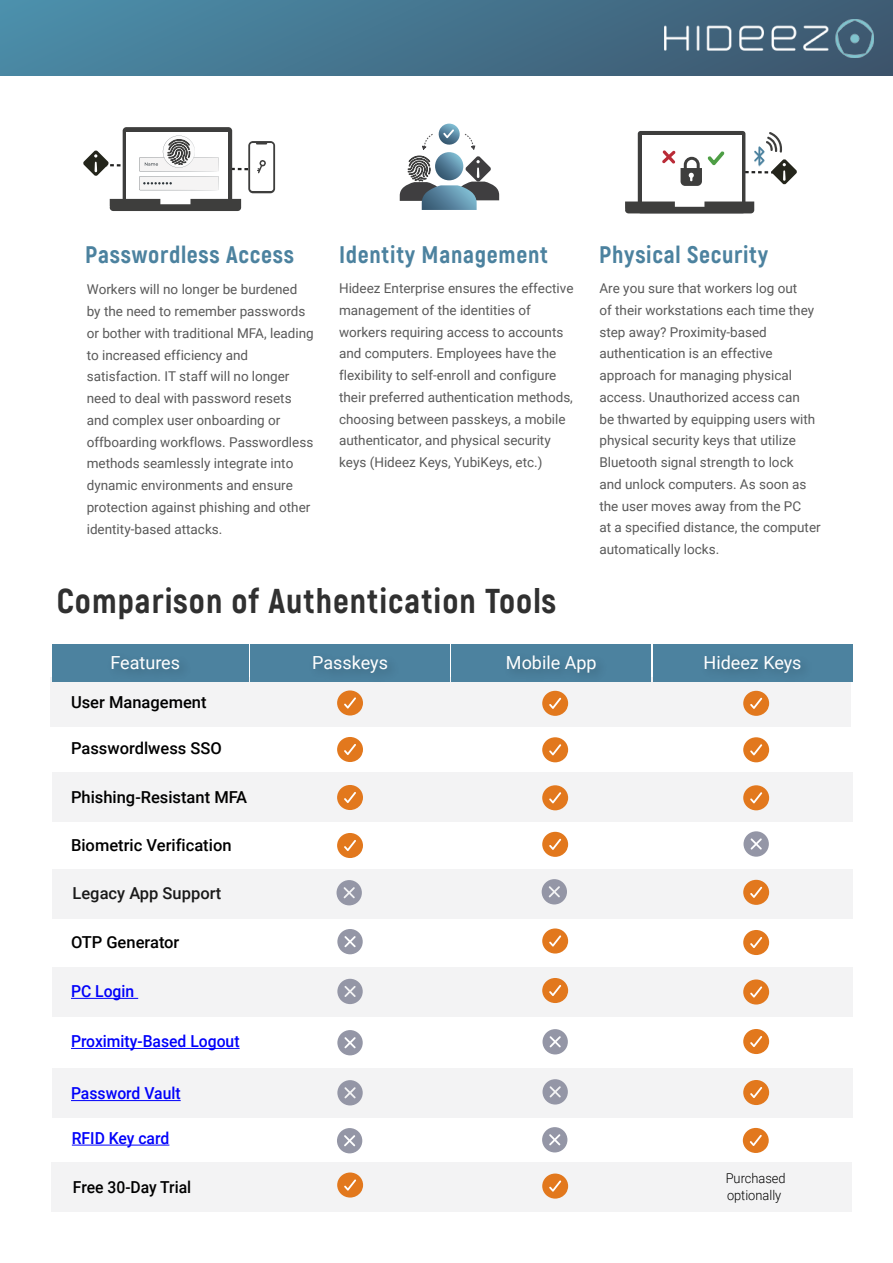
<style>
.page{position:relative;width:893px;height:1263px;background:#fff}
.page>*{position:absolute;margin:0;border:0;box-sizing:border-box;transform-origin:0 0}
.t1{font:800 34.5px "Akrobat";letter-spacing:.03em;color:#303030}
.t2{font:800 24px "Akrobat";letter-spacing:.03em;color:#4c829f}
.t3{font:18px "Roboto";color:#fff}
.t4{font:500 16.5px "Roboto";color:#000}
.t5{font:500 16.5px "Roboto";color:#0000fa;scale:.95 1}
.t6{font:500 16.5px "Roboto";color:#1a1a1a}
.t7{font:500 16.5px "Roboto";color:#000;scale:.95 1}
.t8{font:13.5px/21.8px "Roboto";color:#595959}
.t9{font:300 13.5px/16.5px "Roboto";color:#000;scale:.95 1}
</style>
<div class="page">
<div style="left:0;top:0;width:893px;height:75px;background:linear-gradient(to right,#4b8da8,#3e586f)"></div>
<img style="left:665px;top:19px;width:208px;height:38px">
<div style="left:50px;top:678px;width:801px;height:49px;background:#f3f3f4"></div>
<div style="left:52px;top:772px;width:801px;height:49px;background:#f3f3f4"></div>
<div style="left:52px;top:869px;width:801px;height:49px;background:#f3f3f4"></div>
<div style="left:52px;top:967px;width:801px;height:49px;background:#f3f3f4"></div>
<div style="left:52px;top:1068px;width:801px;height:50px;background:#f3f3f4"></div>
<div style="left:51px;top:1162px;width:801px;height:49px;background:#f3f3f4"></div>
<svg style="left:337px;top:1172px;width:26px;height:25px"></svg>
<svg style="left:542px;top:1173px;width:26px;height:25px"></svg>
<div style="left:52px;top:644px;width:197px;height:37px;background:#4c829f"></div>
<div style="left:653px;top:644px;width:199px;height:37px;background:#4c829f"></div>
<div style="left:251px;top:644px;width:199px;height:37px;background:#4c829f"></div>
<div style="left:452px;top:644px;width:199px;height:37px;background:#4c829f"></div>
<img style="left:102px;top:665px;width:95px;height:17px">
<img style="left:304px;top:663px;width:101px;height:19px">
<img style="left:497px;top:663px;width:117px;height:28px">
<img style="left:695px;top:663px;width:124px;height:28px">
<hr style="left:71px;top:998px;width:67px;height:1px;background:#0000fa">
<hr style="left:71px;top:1048px;width:169px;height:1px;background:#0000fa">
<hr style="left:71px;top:1100px;width:110px;height:1px;background:#0000fa">
<hr style="left:72px;top:1145px;width:97px;height:1px;background:#0000fa">
<svg style="left:337px;top:929px;width:26px;height:25px"></svg>
<svg style="left:337px;top:979px;width:26px;height:25px"></svg>
<svg style="left:337px;top:1030px;width:26px;height:25px"></svg>
<svg style="left:337px;top:1080px;width:26px;height:25px"></svg>
<svg style="left:542px;top:1029px;width:26px;height:25px"></svg>
<svg style="left:337px;top:880px;width:25px;height:25px"></svg>
<svg style="left:542px;top:879px;width:25px;height:25px"></svg>
<svg style="left:542px;top:1079px;width:26px;height:25px"></svg>
<svg style="left:743px;top:831px;width:26px;height:26px"></svg>
<svg style="left:337px;top:833px;width:26px;height:25px"></svg>
<svg style="left:337px;top:785px;width:26px;height:25px"></svg>
<svg style="left:337px;top:737px;width:26px;height:25px"></svg>
<svg style="left:337px;top:690px;width:26px;height:25px"></svg>
<svg style="left:542px;top:832px;width:26px;height:25px"></svg>
<svg style="left:542px;top:785px;width:26px;height:25px"></svg>
<svg style="left:542px;top:737px;width:26px;height:25px"></svg>
<svg style="left:542px;top:691px;width:26px;height:25px"></svg>
<svg style="left:542px;top:978px;width:26px;height:25px"></svg>
<svg style="left:542px;top:928px;width:26px;height:25px"></svg>
<svg style="left:743px;top:880px;width:26px;height:25px"></svg>
<svg style="left:743px;top:785px;width:26px;height:25px"></svg>
<svg style="left:743px;top:737px;width:26px;height:25px"></svg>
<svg style="left:743px;top:691px;width:26px;height:25px"></svg>
<svg style="left:743px;top:1080px;width:26px;height:25px"></svg>
<svg style="left:337px;top:1128px;width:25px;height:25px"></svg>
<svg style="left:542px;top:1127px;width:25px;height:25px"></svg>
<svg style="left:743px;top:1128px;width:26px;height:25px"></svg>
<svg style="left:743px;top:1029px;width:26px;height:25px"></svg>
<svg style="left:743px;top:979px;width:26px;height:25px"></svg>
<svg style="left:743px;top:930px;width:26px;height:25px"></svg>
<img style="left:160px;top:63px;width:203px;height:131px">
<svg style="left:83px;top:131px;width:185px;height:80px"></svg>
<div style="left:638px;top:131px;width:107px;height:82px;background:#3e3e3d;border-radius:3px"></div>
<div style="left:642px;top:135px;width:99px;height:74px;background:#fff"></div>
<svg style="left:625px;top:201px;width:129px;height:12px"></svg>
<svg style="left:662px;top:132px;width:135px;height:54px"></svg>
<svg style="left:400px;top:124px;width:99px;height:86px"></svg>
<h2 class="t2" style="left:85px;top:240px;width:210px">Passwordless Access</h2>
<p class="t8" style="left:87px;top:278px;width:229px">Workers will no longer be burdened by the need to remember passwords or bother with traditional MFA, leading to increased efficiency and satisfaction. IT staff will no longer need to deal with password resets and complex user onboarding or offboarding workflows. Passwordless methods seamlessly integrate into dynamic environments and ensure protection against phishing and other identity-based attacks.</p>
<h2 class="t2" style="left:339px;top:240px;width:210px">Identity Management</h2>
<p class="t8" style="left:339px;top:277px;width:236px">Hideez Enterprise ensures the effective management of the identities of workers requiring access to accounts and computers. Employees have the flexibility to self-enroll and configure their preferred authentication methods, choosing between passkeys, a mobile authenticator, and physical security keys (Hideez Keys, YubiKeys, etc.)</p>
<h1 class="t1" style="left:57px;top:579px;width:501px">Comparison of Authentication Tools</h1>
<h2 class="t2" style="left:599px;top:240px;width:170px">Physical Security</h2>
<p class="t8" style="left:599px;top:277px;width:223px">Are you sure that workers log out<br>of their workstations each time they step away? Proximity-based authentication is an effective approach for managing physical access. Unauthorized access can<br>be thwarted by equipping users with physical security keys that utilize<br>Bluetooth signal strength to lock<br>and unlock computers. As soon as the user moves away from the PC<br>at a specified distance, the computer automatically locks.</p>
<h3 class="t3" style="left:111px;top:650px;width:71px">Features</h3>
<h3 class="t3" style="left:312px;top:650px;width:77px">Passkeys</h3>
<h3 class="t3" style="left:506px;top:650px;width:92px">Mobile App</h3>
<h3 class="t3" style="left:703px;top:650px;width:100px">Hideez Keys</h3>
<p class="t4" style="left:71px;top:690px;width:137px">User Management</p>
<p class="t4" style="left:71px;top:737px;width:152px">Passwordlwess SSO</p>
<p class="t4" style="left:71px;top:785px;width:178px">Phishing-Resistant MFA</p>
<p class="t4" style="left:71px;top:834px;width:162px">Biometric Verification</p>
<p class="t6" style="left:73px;top:882px;width:150px">Legacy App Support</p>
<p class="t4" style="left:71px;top:930px;width:110px">OTP Generator</p>
<p class="t5" style="left:71px;top:980px;width:68px">PC Login</p>
<p class="t5" style="left:71px;top:1030px;width:179px">Proximity-Based Logout</p>
<p class="t5" style="left:71px;top:1082px;width:117px">Password Vault</p>
<p class="t5" style="left:72px;top:1126px;width:104px">RFID Key card</p>
<p class="t7" style="left:73px;top:1175px;width:126px">Free 30-Day Trial</p>
<p class="t9" style="left:726px;top:1169px;width:65px">Purchased optionally</p>
</div>
